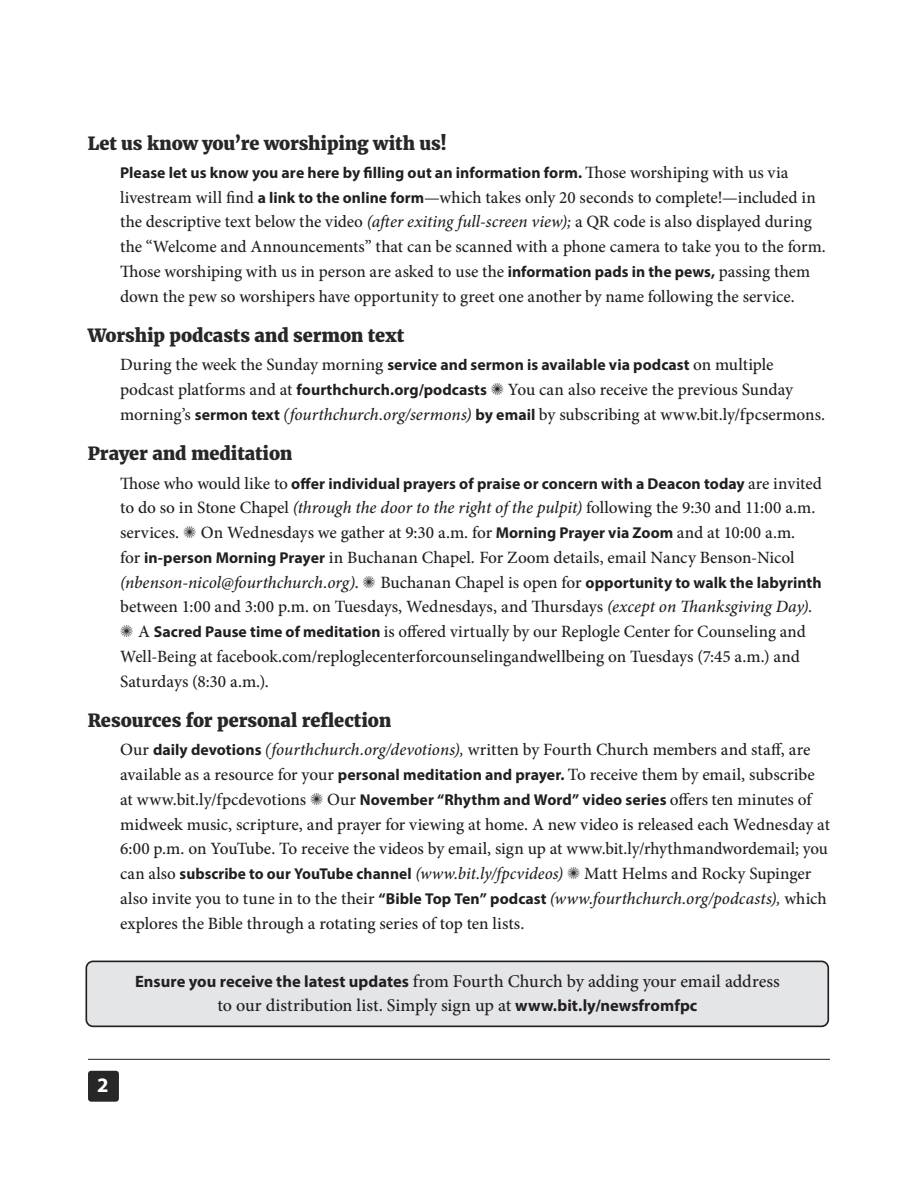
<style>
.page{position:relative;width:918px;height:1188px;background:#fff}
.page>*{position:absolute;margin:0;border:0;box-sizing:border-box;transform-origin:0 0}
.t1{font:700 20.7px "Myriad Pro";color:#fff}
.t2{font:500 18px "Minion Pro";letter-spacing:-.005em;color:#231f20}
.t3{font:800 18px "Merriweather";letter-spacing:-.005em;color:#272728}
.t4{font:500 17.25px/24.8px "Minion Pro";color:#231f20}
.t5{font:700 15.75px "Myriad Pro";letter-spacing:.005em;color:#231f20}
.s1{font-family:"Minion Pro";font-weight:500;font-size:17.25px}
.s2{font-family:"Myriad Pro";font-weight:700;font-size:15.75px}
.s3{font-style:italic}
.s4{color:#272728}
.s5{font-family:"Myriad Pro";font-weight:700;font-size:16.5px}
</style>
<div class="page">
<div style="left:88px;top:1071px;width:31px;height:31px;background:#272728;border-radius:3px"></div>
<hr style="left:88px;top:1059px;width:742px;height:1px;background:#231f20">
<div style="left:86px;top:961px;width:742px;height:65px;background:#e4e5e7;border-radius:7px"></div>
<div style="left:85px;top:961px;width:744px;height:66px;border:2px solid #231f20;border-radius:7px"></div>
<p class="t3" style="left:88px;top:132px;width:361px">Let us know you’re worshiping with us!</p>
<p class="t5" style="left:120px;top:162px;width:670px">Please let us know you are here by filling out an information form. <span class="s1">Those worshiping with us via</span></p>
<p class="t4" style="left:120px;top:185px;width:707px">livestream will find <span class="s2">a link to the online form</span>—which takes only 20 seconds to complete!—included in the descriptive text below the video <span class="s3">(after exiting full-screen view);</span> a QR code is also displayed during the “Welcome and Announcements” that can be scanned with a phone camera to take you to the form.<br>Those worshiping with us in person are asked to use the <span class="s2">information pads in the pews,</span> passing them down the pew so worshipers have opportunity to greet one another by name following the service.</p>
<p class="t3" style="left:88px;top:325px;width:318px">Worship podcasts and sermon text</p>
<p class="t4" style="left:120px;top:353px;width:707px">During the week the Sunday morning <span class="s2">service and sermon is available via podcast</span> on multiple podcast platforms and at <span class="s2">fourthchurch.org/podcasts</span> ✺ You can also receive the previous Sunday morning’s <span class="s2">sermon text</span> <span class="s3">(fourthchurch.org/sermons)</span> <span class="s2">by email</span> by subscribing at www.bit.ly/fpcsermons<span class="s3">.</span></p>
<p class="t3" style="left:88px;top:443px;width:206px">Prayer and meditation</p>
<p class="t5" style="left:120px;top:473px;width:703px"><span class="s1">Those who would like to</span> offer individual prayers of praise or concern with a Deacon today <span class="s1">are invited</span></p>
<p class="t4" style="left:120px;top:496px;width:703px">to do so in Stone Chapel <span class="s3">(through the door to the right of the pulpit)</span> following the 9:30 and 11:00 a.m. services. <span class="s4">✺</span> On Wednesdays we gather at 9:30 a.m. for <span class="s2">Morning Prayer via Zoom</span> and at 10:00 a.m.<br>for <span class="s2">in-person Morning Prayer</span> in Buchanan Chapel<span class="s3">.</span> For Zoom details, email Nancy Benson-Nicol <span class="s3">(nbenson-nicol@fourthchurch.org)</span>. <span class="s4">✺</span> Buchanan Chapel is open for <span class="s2">opportunity to walk the labyrinth </span>between 1:00 and 3:00 p.m. on Tuesdays, Wednesdays, and Thursdays <span class="s3">(except on Thanksgiving Day). </span><span class="s4">✺</span> A <span class="s2">Sacred Pause time of meditation</span> is offered virtually by our Replogle Center for Counseling and Well-Being at facebook.com/reploglecenterforcounselingandwellbeing on Tuesdays (7:45 a.m.) and Saturdays (8:30 a.m.).</p>
<p class="t3" style="left:88px;top:710px;width:305px">Resources for personal reflection</p>
<p class="t4" style="left:120px;top:738px;width:711px">Our <span class="s2">daily devotions</span> <span class="s3">(fourthchurch.org/devotions),</span> written by Fourth Church members and staff, are available as a resource for your <span class="s2">personal meditation and prayer.</span> To receive them by email, subscribe at www.bit.ly/fpcdevotions <span class="s4">✺</span> Our <span class="s2">November “Rhythm and Word” video series</span> offers ten minutes of midweek music, scripture, and prayer for viewing at home. A new video is released each Wednesday at 6:00 p.m. on YouTube. To receive the videos by email, sign up at www.bit.ly/rhythmandwordemail; you can also <span class="s2">subscribe to our YouTube channel</span> <span class="s3">(www.bit.ly/fpcvideos)</span> <span class="s4">✺</span> Matt Helms and Rocky Supinger also invite you to tune in to the their <span class="s2">“Bible Top Ten” podcast</span> <span class="s3">(www.fourthchurch.org/podcasts),</span> which explores the Bible through a rotating series of top ten lists.</p>
<p class="t1" style="left:97px;top:1072px;width:13px">2</p>
<p class="t2" style="left:135px;top:969px;width:646px"><span class="s5">Ensure you receive the latest updates</span> from Fourth Church by adding your email address</p>
<p class="t2" style="left:217px;top:993px;width:481px">to our distribution list. Simply sign up at <span class="s5">www.bit.ly/newsfromfpc</span></p>
</div>
